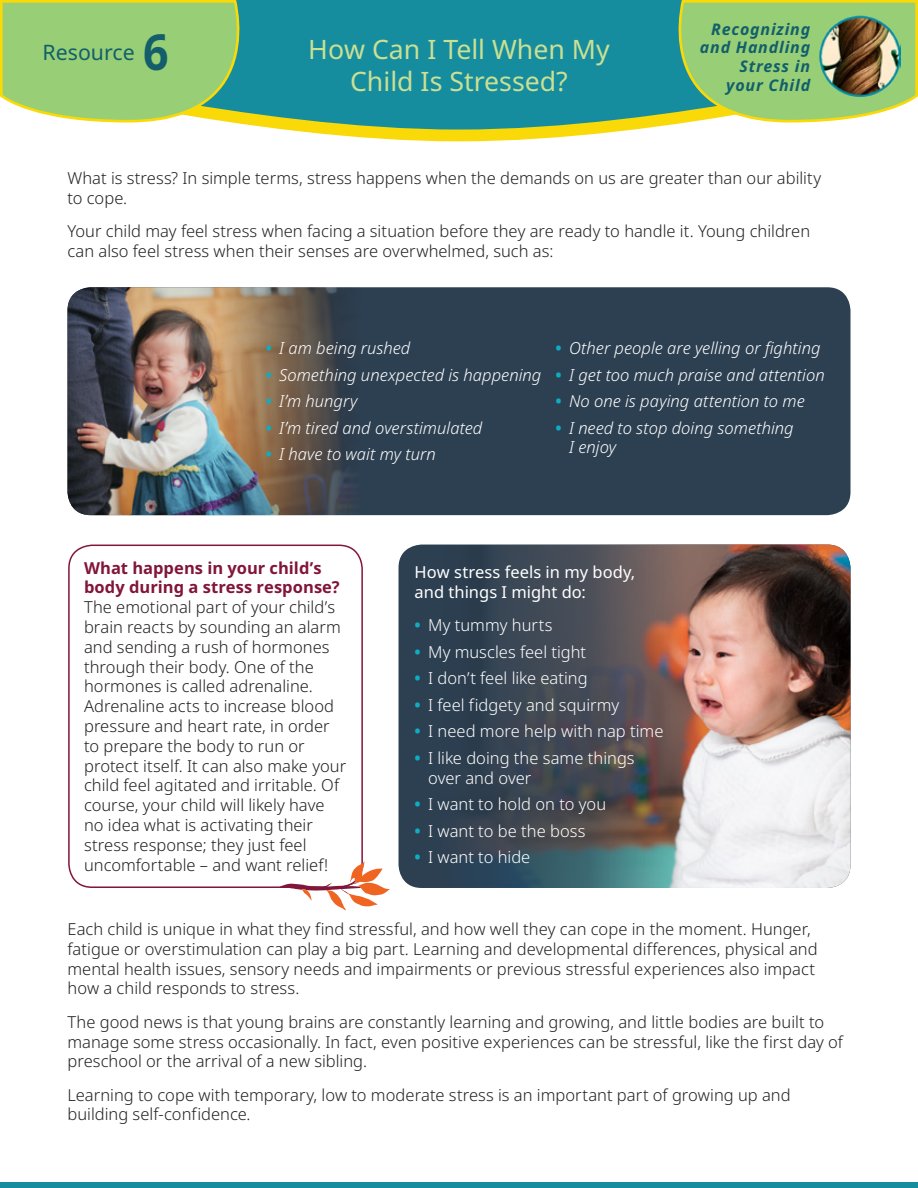
<style>
.page{position:relative;width:918px;height:1188px;background:#fff}
.page>*{position:absolute;margin:0;border:0;box-sizing:border-box;transform-origin:0 0}
.t1{font:700 49.8px "BC Sans";color:#125f6b;scale:.9 1}
.t2{font:26.7px/32.1px "BC Sans";color:#cae093;text-align:center}
.t3{font:21.3px "BC Sans";color:#125f6b}
.t4{font:300 16.5px/19.8px "BC Sans";color:#231f20}
.t5{font:italic 300 16.5px/19.8px "BC Sans";color:#fff}
.t6{font:300 16.5px/19.8px "BC Sans";color:#fff}
.t7{font:700 16.5px/19.8px "BC Sans";letter-spacing:.005em;color:#81153a}
.t8{font:16.5px/19.8px "BC Sans";color:#fff}
.t9{font:italic 700 16.05px/18.8px "BC Sans";letter-spacing:.05em;color:#125f6b;text-align:right}
.s1{font-weight:700;font-style:normal;color:#0eadc2}
.s2{font-weight:700;color:#0eadc2}
</style>
<div class="page">
<svg style="left:289px;top:130px;width:340px;height:11px;fill:#f9d907"></svg>
<div style="left:243px;top:0;width:433px;height:130px;background:#168d9f"></div>
<div style="left:0;top:1183px;width:918px;height:5px;background:#168d9f"></div>
<svg style="left:0;top:0;width:250px;height:124px;background:#9bcc77"></svg>
<svg style="left:668px;top:0;width:250px;height:124px;background:#9ccc77"></svg>
<img style="left:820px;top:16px;width:81px;height:80px">
<div style="left:67px;top:287px;width:783px;height:228px;background:#2d4052;border-radius:23px"></div>
<img style="left:68px;top:287px;width:293px;height:228px">
<div style="left:399px;top:545px;width:451px;height:343px;background:#2d4052;border-radius:23px"></div>
<img style="left:469px;top:545px;width:381px;height:343px">
<div style="left:68px;top:545px;width:295px;height:343px;border:2px solid #81153a;border-radius:23px"></div>
<svg style="left:280px;top:861px;width:110px;height:50px"></svg>
<p class="t3" style="left:43px;top:38px;width:94px">Resource</p>
<h1 class="t1" style="left:143px;top:17px;width:30px">6</h1>
<p class="t9" style="left:700px;top:20px;width:112px">Recognizing and Handling<br>Stress in your Child</p>
<h2 class="t2" style="left:308px;top:34px;width:303px">How Can I Tell When My<br>Child Is Stressed?</h2>
<p class="t4" style="left:68px;top:169px;width:755px">What is stress? In simple terms, stress happens when the demands on us are greater than our ability to cope.</p>
<p class="t4" style="left:68px;top:222px;width:744px">Your child may feel stress when facing a situation before they are ready to handle it. Young children can also feel stress when their senses are overwhelmed, such as:</p>
<p class="t5" style="left:266px;top:338px;width:146px"><span class="s1">•</span> I am being rushed</p>
<p class="t5" style="left:266px;top:365px;width:277px"><span class="s1">•</span> Something unexpected is happening</p>
<p class="t5" style="left:266px;top:392px;width:93px"><span class="s1">•</span> I’m hungry</p>
<p class="t5" style="left:266px;top:418px;width:218px"><span class="s1">•</span> I’m tired and overstimulated</p>
<p class="t5" style="left:266px;top:445px;width:172px"><span class="s1">•</span> I have to wait my turn</p>
<p class="t5" style="left:556px;top:338px;width:266px"><span class="s1">•</span> Other people are yelling or fighting</p>
<p class="t5" style="left:556px;top:365px;width:271px"><span class="s1">•</span> I get too much praise and attention</p>
<p class="t5" style="left:556px;top:392px;width:251px"><span class="s1">•</span> No one is paying attention to me</p>
<p class="t5" style="left:569px;top:418px;width:226px;text-indent:-13px"><span class="s1">•</span> I need to stop doing something<br>I enjoy</p>
<p class="t7" style="left:84px;top:558px;width:257px">What happens in your child’s body during a stress response?</p>
<p class="t4" style="left:84px;top:598px;width:264px">The emotional part of your child’s brain reacts by sounding an alarm and sending a rush of hormones through their body. One of the hormones is called adrenaline.<br>Adrenaline acts to increase blood pressure and heart rate, in order to prepare the body to run or protect itself. It can also make your child feel agitated and irritable. Of course, your child will likely have no idea what is activating their stress response; they just feel uncomfortable – and want relief!</p>
<p class="t8" style="left:415px;top:563px;width:222px">How stress feels in my body, and things I might do:</p>
<p class="t6" style="left:415px;top:616px;width:139px"><span class="s2">•</span> My tummy hurts</p>
<p class="t6" style="left:415px;top:642px;width:173px"><span class="s2">•</span> My muscles feel tight</p>
<p class="t6" style="left:415px;top:669px;width:175px"><span class="s2">•</span> I don’t feel like eating</p>
<p class="t6" style="left:415px;top:695px;width:206px"><span class="s2">•</span> I feel fidgety and squirmy</p>
<p class="t6" style="left:415px;top:722px;width:250px"><span class="s2">•</span> I need more help with nap time</p>
<p class="t6" style="left:428px;top:748px;width:208px;text-indent:-13px"><span class="s2">•</span> I like doing the same things over and over</p>
<p class="t6" style="left:415px;top:795px;width:193px"><span class="s2">•</span> I want to hold on to you</p>
<p class="t6" style="left:415px;top:821px;width:172px"><span class="s2">•</span> I want to be the boss</p>
<p class="t6" style="left:415px;top:848px;width:117px"><span class="s2">•</span> I want to hide</p>
<p class="t4" style="left:68px;top:920px;width:752px">Each child is unique in what they find stressful, and how well they can cope in the moment. Hunger, fatigue or overstimulation can play a big part. Learning and developmental differences, physical and mental health issues, sensory needs and impairments or previous stressful experiences also impact how a child responds to stress.</p>
<p class="t4" style="left:68px;top:1012px;width:777px">The good news is that young brains are constantly learning and growing, and little bodies are built to manage some stress occasionally. In fact, even positive experiences can be stressful, like the first day of preschool or the arrival of a new sibling.</p>
<p class="t4" style="left:68px;top:1085px;width:725px">Learning to cope with temporary, low to moderate stress is an important part of growing up and building self-confidence.</p>
</div>
